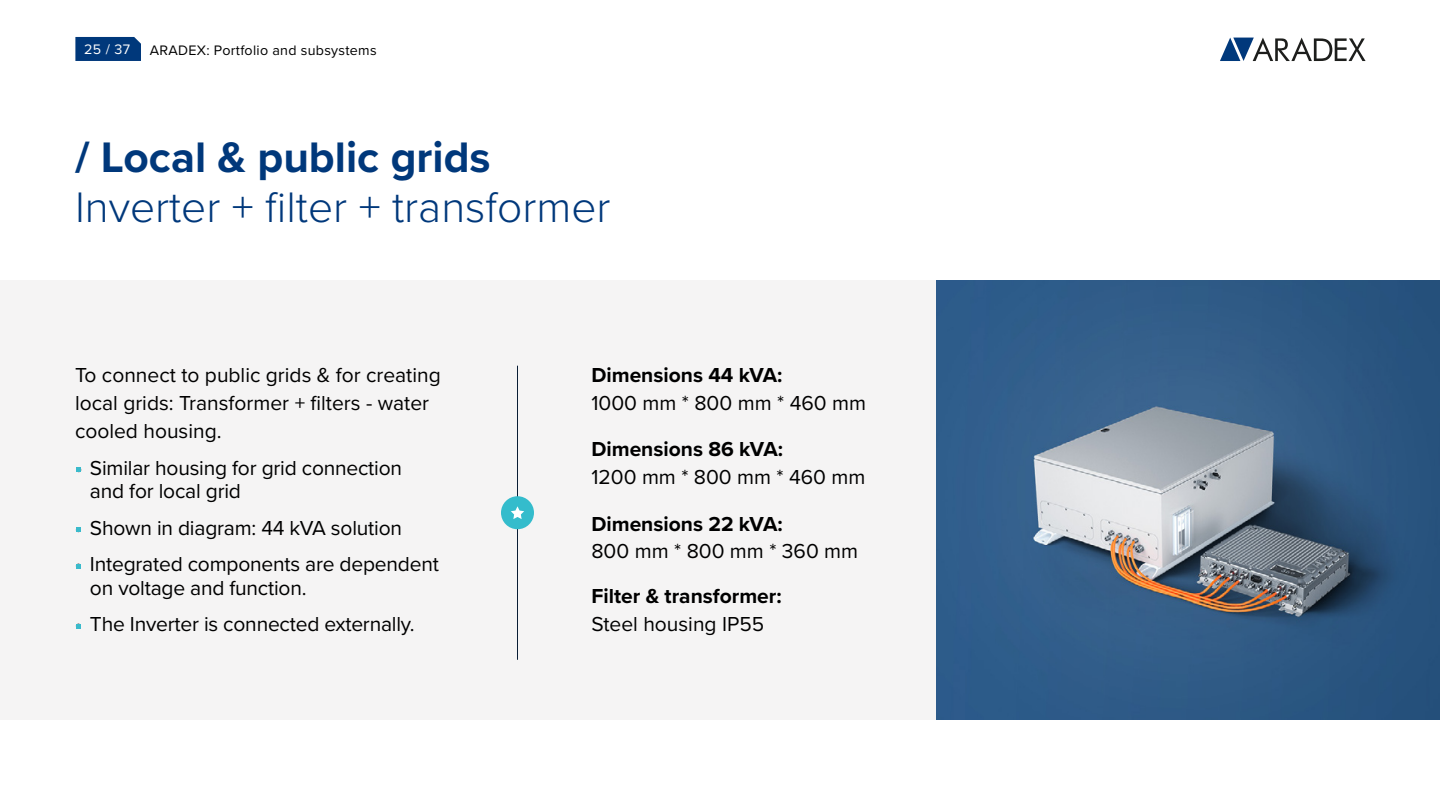
<style>
.page{position:relative;width:1440px;height:810px;background:#fff}
.page>*{position:absolute;margin:0;border:0;box-sizing:border-box;transform-origin:0 0}
.t1{font:300 44.25px "Proxima Nova";color:#00387b}
.t2{font:700 44.25px "Proxima Nova";color:#00387b}
.t3{font:21px/27.8px "Proxima Nova";letter-spacing:-.01em;color:#000}
.t4{font:700 21px "Proxima Nova";color:#000}
.t5{font:14.25px "Proxima Nova";letter-spacing:.02em;color:#000}
.t6{font:14.25px "Proxima Nova";color:#fff}
</style>
<div class="page">
<div style="left:0;top:280px;width:937px;height:440px;background:#f5f4f4"></div>
<svg style="left:76px;top:467px;width:5px;height:5px"></svg>
<svg style="left:76px;top:527px;width:5px;height:5px"></svg>
<svg style="left:76px;top:564px;width:5px;height:4px"></svg>
<svg style="left:76px;top:624px;width:5px;height:5px"></svg>
<hr style="left:517px;top:366px;width:1px;height:294px;background:#091d35">
<div style="left:501px;top:496px;width:33px;height:33px;background:#34bccc;border-radius:50%"></div>
<svg style="left:511px;top:506px;width:13px;height:13px"></svg>
<img style="left:937px;top:280px;width:503px;height:439px">
<svg style="left:1220px;top:38px;width:146px;height:23px"></svg>
<div style="left:75px;top:37px;width:66px;height:24px;background:#00387b"></div>
<p class="t6" style="left:84px;top:39px;width:48px">25 / 37</p>
<p class="t5" style="left:150px;top:39px;width:228px">ARADEX: Portfolio and subsystems</p>
<h1 class="t2" style="left:75px;top:124px;width:417px">/ Local &amp; public grids</h1>
<h1 class="t1" style="left:75px;top:174px;width:537px">Inverter + filter + transformer</h1>
<p class="t3" style="left:75px;top:360px;width:367px">To connect to public grids &amp; for creating local grids: Transformer + filters - water cooled housing.</p>
<p class="t3" style="left:90px;top:455px;width:314px;line-height:23.2px;text-indent:-15px">• Similar housing for grid connection and for local grid</p>
<p class="t3" style="left:75px;top:513px;width:329px">• Shown in diagram: 44 kVA solution</p>
<p class="t3" style="left:90px;top:552px;width:350px;line-height:23.2px;text-indent:-15px">• Integrated components are dependent on voltage and function.</p>
<p class="t3" style="left:75px;top:609px;width:341px">• The Inverter is connected externally.</p>
<p class="t4" style="left:591px;top:360px;width:193px">Dimensions 44 kVA:</p>
<p class="t3" style="left:591px;top:388px;width:276px">1000 mm * 800 mm * 460 mm</p>
<p class="t4" style="left:591px;top:434px;width:193px">Dimensions 86 kVA:</p>
<p class="t3" style="left:591px;top:462px;width:276px">1200 mm * 800 mm * 460 mm</p>
<p class="t4" style="left:591px;top:508px;width:193px">Dimensions 22 kVA:</p>
<p class="t3" style="left:591px;top:537px;width:268px">800 mm * 800 mm * 360 mm</p>
<p class="t4" style="left:591px;top:581px;width:192px">Filter &amp; transformer:</p>
<p class="t3" style="left:591px;top:609px;width:174px">Steel housing IP55</p>
</div>
